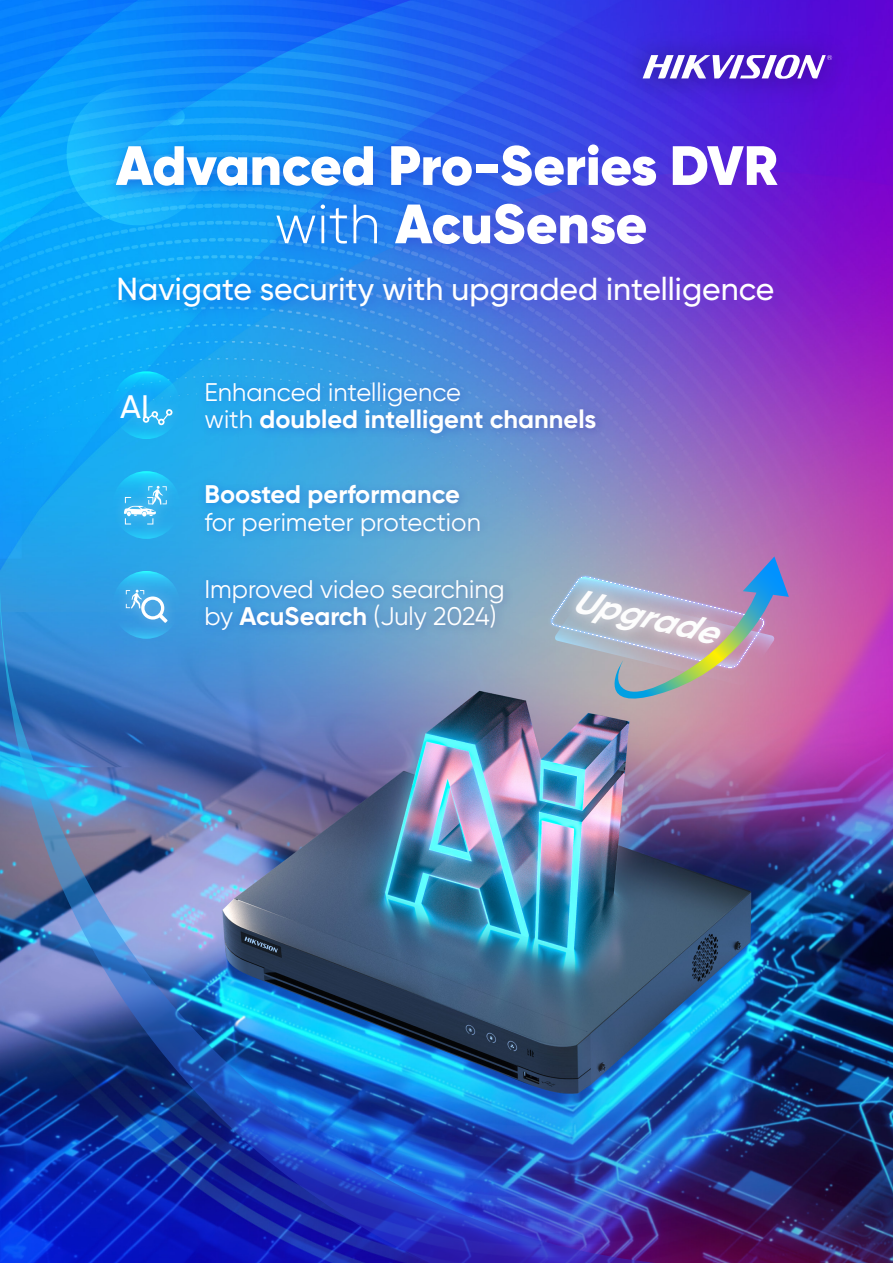
<style>
.page{position:relative;width:893px;height:1263px;background:#fff}
.page>*{position:absolute;margin:0;border:0;box-sizing:border-box;transform-origin:0 0}
.t1{font:900 55.35px/58.3px "Gilroy";color:#fff;text-align:center}
.t2{font:italic 700 34.05px "Gilroy";color:#fdfdfd;scale:1.06 1}
.t3{font:500 32.55px "Gilroy";color:#fff}
.t4{font:500 31.8px "Gilroy";color:#fff}
.t5{font:700 25.5px/27.5px "Gilroy";color:#fff}
.t6{font:25.5px/27.5px "Gilroy";color:#fff}
.s1{font-weight:300}
.s2{font-weight:400}
.s3{font-weight:700}
</style>
<div class="page">
<img style="left:0;top:0;width:893px;height:1263px">
<svg style="left:67px;top:83px;width:142px;height:142px;background:#13a7fc"></svg>
<img style="left:607px;top:19px;width:70px;height:95px">
<img style="left:677px;top:19px;width:191px;height:96px">
<svg style="left:643px;top:55px;width:189px;height:24px"></svg>
<img style="left:95px;top:256px;width:708px;height:94px">
<img style="left:99px;top:121px;width:731px;height:162px">
<img style="left:0;top:591px;width:702px;height:672px">
<svg style="left:546px;top:556px;width:243px;height:160px;background:#aea2b7"></svg>
<img style="left:193px;top:564px;width:355px;height:114px">
<img style="left:193px;top:368px;width:429px;height:110px">
<img style="left:103px;top:373px;width:87px;height:70px">
<svg style="left:143px;top:409px;width:29px;height:16px"></svg>
<img style="left:108px;top:572px;width:78px;height:71px">
<svg style="left:126px;top:590px;width:42px;height:33px"></svg>
<img style="left:193px;top:470px;width:337px;height:117px">
<img style="left:105px;top:467px;width:81px;height:77px">
<svg style="left:124px;top:486px;width:43px;height:38px;background:#5ac0f1"></svg>
<h1 class="t1" style="left:116px;top:136px;width:663px">Advanced Pro-Series DVR <span class="s1">with</span> AcuSense</h1>
<p class="t4" style="left:117px;top:269px;width:659px">Navigate security with upgraded intelligence</p>
<p class="t3" style="left:120px;top:386px;width:30px">AI</p>
<p class="t5" style="left:204px;top:378px;width:393px"><span class="s2">Enhanced intelligence<br>with</span> doubled intelligent channels</p>
<p class="t5" style="left:204px;top:481px;width:257px">Boosted performance</p>
<p class="t6" style="left:204px;top:508px;width:278px">for perimeter protection</p>
<p class="t6" style="left:204px;top:575px;width:302px">Improved video searching by <span class="s3">AcuSearch</span> (July 2024)</p>
<h2 class="t2" style="left:578px;top:579px;width:140px;rotate:13deg">Upgrade</h2>
</div>
